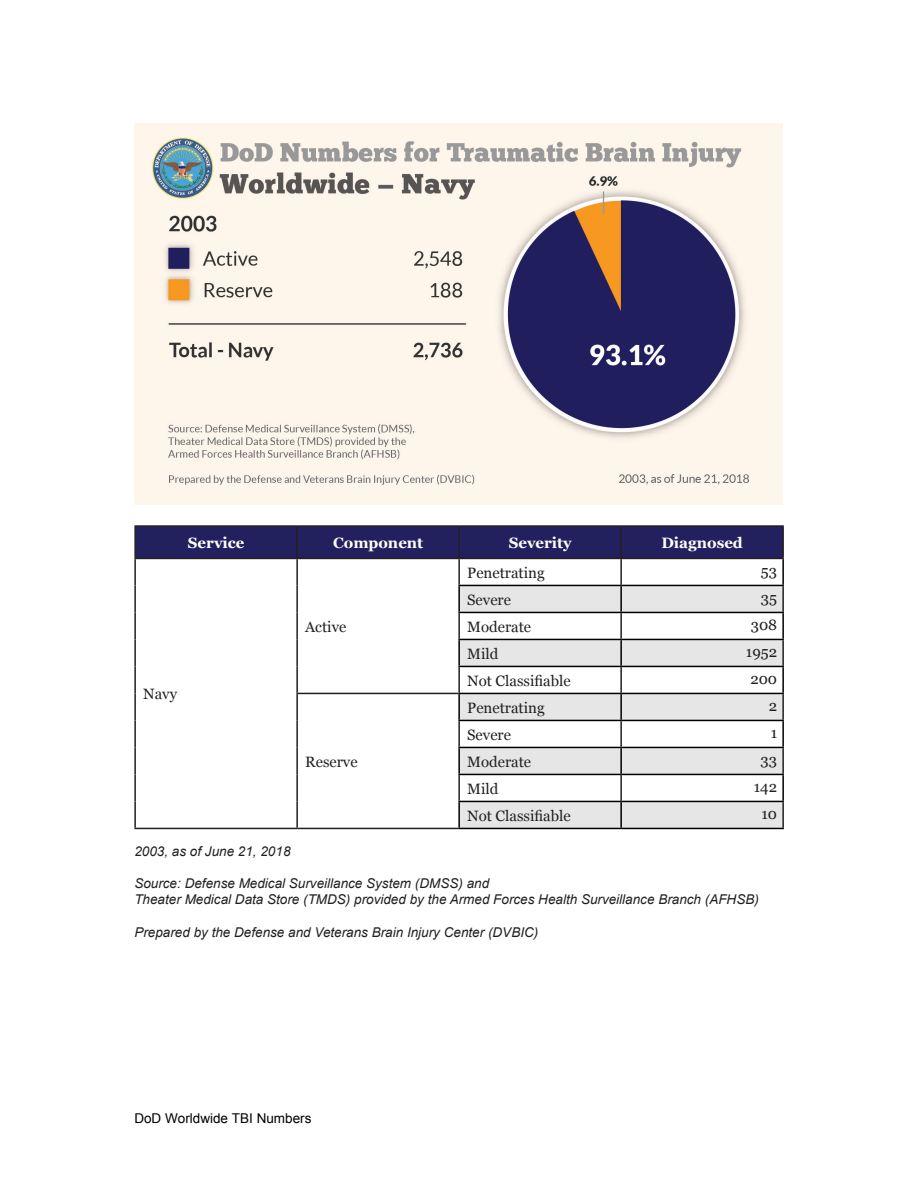
<style>
.page{position:relative;width:918px;height:1188px;background:#fff}
.page>*{position:absolute;margin:0;border:0;box-sizing:border-box;transform-origin:0 0}
.t1{font:15px "Georgia";color:#231f20}
.t2{font:700 15px "Georgia";color:#fff}
.t3{font:italic 13.5px/16.2px "Arial";color:#231f20}
.t4{font:13.5px "Arial";color:#000}
</style>
<div class="page">
<img style="left:134px;top:123px;width:648px;height:382px">
<div style="left:136px;top:527px;width:484px;height:31px;background:#22205f"></div>
<div style="left:621px;top:526px;width:162px;height:32px;background:#22205f"></div>
<svg style="left:460px;top:586px;width:322px;height:242px;fill:#e6e6e6"></svg>
<hr style="left:134px;top:527px;width:2px;height:31px;background:#231f20">
<hr style="left:134px;top:525px;width:163px;height:2px;background:#231f20">
<hr style="left:297px;top:525px;width:162px;height:2px;background:#231f20">
<hr style="left:134px;top:559px;width:2px;height:26px;background:#231f20">
<hr style="left:134px;top:585px;width:2px;height:27px;background:#231f20">
<hr style="left:134px;top:612px;width:2px;height:27px;background:#231f20">
<hr style="left:134px;top:639px;width:2px;height:27px;background:#231f20">
<hr style="left:134px;top:666px;width:2px;height:27px;background:#231f20">
<hr style="left:134px;top:693px;width:2px;height:27px;background:#231f20">
<hr style="left:134px;top:720px;width:2px;height:27px;background:#231f20">
<hr style="left:134px;top:747px;width:2px;height:27px;background:#231f20">
<hr style="left:134px;top:774px;width:2px;height:27px;background:#231f20">
<hr style="left:134px;top:801px;width:2px;height:27px;background:#231f20">
<hr style="left:134px;top:558px;width:163px;height:1px;background:#231f20">
<hr style="left:297px;top:558px;width:162px;height:1px;background:#231f20">
<hr style="left:296px;top:693px;width:162px;height:1px;background:#231f20">
<hr style="left:134px;top:828px;width:163px;height:1px;background:#231f20">
<hr style="left:297px;top:828px;width:161px;height:1px;background:#231f20">
<hr style="left:296px;top:527px;width:2px;height:31px;background:#231f20">
<hr style="left:296px;top:559px;width:2px;height:26px;background:#231f20">
<hr style="left:296px;top:585px;width:2px;height:27px;background:#231f20">
<hr style="left:296px;top:612px;width:2px;height:27px;background:#231f20">
<hr style="left:296px;top:639px;width:2px;height:27px;background:#231f20">
<hr style="left:296px;top:666px;width:2px;height:27px;background:#231f20">
<hr style="left:296px;top:694px;width:2px;height:26px;background:#231f20">
<hr style="left:296px;top:720px;width:2px;height:27px;background:#231f20">
<hr style="left:296px;top:747px;width:2px;height:27px;background:#231f20">
<hr style="left:296px;top:774px;width:2px;height:27px;background:#231f20">
<hr style="left:296px;top:801px;width:2px;height:27px;background:#231f20">
<hr style="left:620px;top:527px;width:2px;height:31px;background:#231f20">
<hr style="left:459px;top:525px;width:162px;height:2px;background:#231f20">
<hr style="left:458px;top:527px;width:2px;height:31px;background:#231f20">
<hr style="left:621px;top:525px;width:163px;height:2px;background:#231f20">
<hr style="left:782px;top:527px;width:2px;height:31px;background:#231f20">
<hr style="left:458px;top:559px;width:2px;height:26px;background:#231f20">
<hr style="left:458px;top:613px;width:2px;height:26px;background:#231f20">
<hr style="left:458px;top:667px;width:2px;height:26px;background:#231f20">
<hr style="left:458px;top:721px;width:2px;height:26px;background:#231f20">
<hr style="left:458px;top:775px;width:2px;height:26px;background:#231f20">
<hr style="left:459px;top:558px;width:162px;height:1px;background:#231f20">
<hr style="left:458px;top:585px;width:163px;height:1px;background:#000">
<hr style="left:458px;top:586px;width:2px;height:26px;background:#000">
<hr style="left:458px;top:612px;width:163px;height:1px;background:#000">
<hr style="left:458px;top:639px;width:163px;height:1px;background:#000">
<hr style="left:458px;top:640px;width:2px;height:26px;background:#000">
<hr style="left:458px;top:666px;width:163px;height:1px;background:#000">
<hr style="left:458px;top:693px;width:163px;height:1px;background:#000">
<hr style="left:458px;top:694px;width:2px;height:26px;background:#000">
<hr style="left:458px;top:720px;width:163px;height:1px;background:#000">
<hr style="left:458px;top:747px;width:163px;height:1px;background:#000">
<hr style="left:458px;top:748px;width:2px;height:26px;background:#000">
<hr style="left:458px;top:774px;width:163px;height:1px;background:#000">
<hr style="left:458px;top:801px;width:163px;height:1px;background:#000">
<hr style="left:458px;top:802px;width:2px;height:26px;background:#000">
<hr style="left:458px;top:828px;width:163px;height:1px;background:#000">
<hr style="left:620px;top:559px;width:2px;height:26px;background:#231f20">
<hr style="left:620px;top:613px;width:2px;height:26px;background:#231f20">
<hr style="left:620px;top:667px;width:2px;height:26px;background:#231f20">
<hr style="left:620px;top:721px;width:2px;height:26px;background:#231f20">
<hr style="left:620px;top:775px;width:2px;height:26px;background:#231f20">
<hr style="left:621px;top:558px;width:163px;height:1px;background:#231f20">
<hr style="left:782px;top:559px;width:2px;height:26px;background:#000">
<hr style="left:782px;top:613px;width:2px;height:26px;background:#000">
<hr style="left:782px;top:667px;width:2px;height:26px;background:#000">
<hr style="left:782px;top:721px;width:2px;height:26px;background:#000">
<hr style="left:782px;top:775px;width:2px;height:26px;background:#000">
<hr style="left:620px;top:586px;width:2px;height:26px;background:#000">
<hr style="left:621px;top:585px;width:163px;height:1px;background:#000">
<hr style="left:782px;top:586px;width:2px;height:26px;background:#231f20">
<hr style="left:621px;top:612px;width:163px;height:1px;background:#000">
<hr style="left:620px;top:640px;width:2px;height:26px;background:#000">
<hr style="left:621px;top:639px;width:163px;height:1px;background:#000">
<hr style="left:782px;top:640px;width:2px;height:26px;background:#231f20">
<hr style="left:621px;top:666px;width:163px;height:1px;background:#000">
<hr style="left:620px;top:694px;width:2px;height:26px;background:#000">
<hr style="left:621px;top:693px;width:163px;height:1px;background:#000">
<hr style="left:782px;top:694px;width:2px;height:26px;background:#231f20">
<hr style="left:621px;top:720px;width:163px;height:1px;background:#000">
<hr style="left:620px;top:748px;width:2px;height:26px;background:#000">
<hr style="left:621px;top:747px;width:163px;height:1px;background:#000">
<hr style="left:782px;top:748px;width:2px;height:26px;background:#231f20">
<hr style="left:621px;top:774px;width:163px;height:1px;background:#000">
<hr style="left:620px;top:802px;width:2px;height:26px;background:#000">
<hr style="left:621px;top:801px;width:163px;height:1px;background:#000">
<hr style="left:782px;top:802px;width:2px;height:26px;background:#231f20">
<hr style="left:621px;top:828px;width:163px;height:1px;background:#000">
<p class="t2" style="left:188px;top:531px;width:58px">Service</p>
<p class="t2" style="left:333px;top:531px;width:92px">Component</p>
<p class="t2" style="left:509px;top:531px;width:64px">Severity</p>
<p class="t2" style="left:661px;top:531px;width:83px">Diagnosed</p>
<p class="t1" style="left:143px;top:683px;width:35px">Navy</p>
<p class="t1" style="left:305px;top:615px;width:43px">Active</p>
<p class="t1" style="left:305px;top:750px;width:54px">Reserve</p>
<p class="t1" style="left:467px;top:561px;width:79px">Penetrating</p>
<p class="t1" style="left:761px;top:560px;width:18px">53</p>
<p class="t1" style="left:467px;top:588px;width:45px">Severe</p>
<p class="t1" style="left:761px;top:587px;width:18px">35</p>
<p class="t1" style="left:467px;top:615px;width:65px">Moderate</p>
<p class="t1" style="left:751px;top:614px;width:28px">308</p>
<p class="t1" style="left:467px;top:642px;width:33px">Mild</p>
<p class="t1" style="left:746px;top:641px;width:33px">1952</p>
<p class="t1" style="left:467px;top:669px;width:105px">Not Classifiable</p>
<p class="t1" style="left:750px;top:668px;width:28px">200</p>
<p class="t1" style="left:467px;top:696px;width:79px">Penetrating</p>
<p class="t1" style="left:769px;top:695px;width:10px">2</p>
<p class="t1" style="left:467px;top:723px;width:45px">Severe</p>
<p class="t1" style="left:771px;top:722px;width:8px">1</p>
<p class="t1" style="left:467px;top:750px;width:65px">Moderate</p>
<p class="t1" style="left:761px;top:749px;width:18px">33</p>
<p class="t1" style="left:467px;top:777px;width:33px">Mild</p>
<p class="t1" style="left:754px;top:776px;width:25px">142</p>
<p class="t1" style="left:467px;top:804px;width:105px">Not Classifiable</p>
<p class="t1" style="left:761px;top:803px;width:17px">10</p>
<p class="t3" style="left:134px;top:843px;width:158px">2003, as of June 21, 2018</p>
<p class="t3" style="left:134px;top:875px;width:626px">Source: Defense Medical Surveillance System (DMSS) and<br>Theater Medical Data Store (TMDS) provided by the Armed Forces Health Surveillance Branch (AFHSB)</p>
<p class="t3" style="left:134px;top:924px;width:405px">Prepared by the Defense and Veterans Brain Injury Center (DVBIC)</p>
<p class="t4" style="left:134px;top:1109px;width:179px">DoD Worldwide TBI Numbers</p>
</div>
